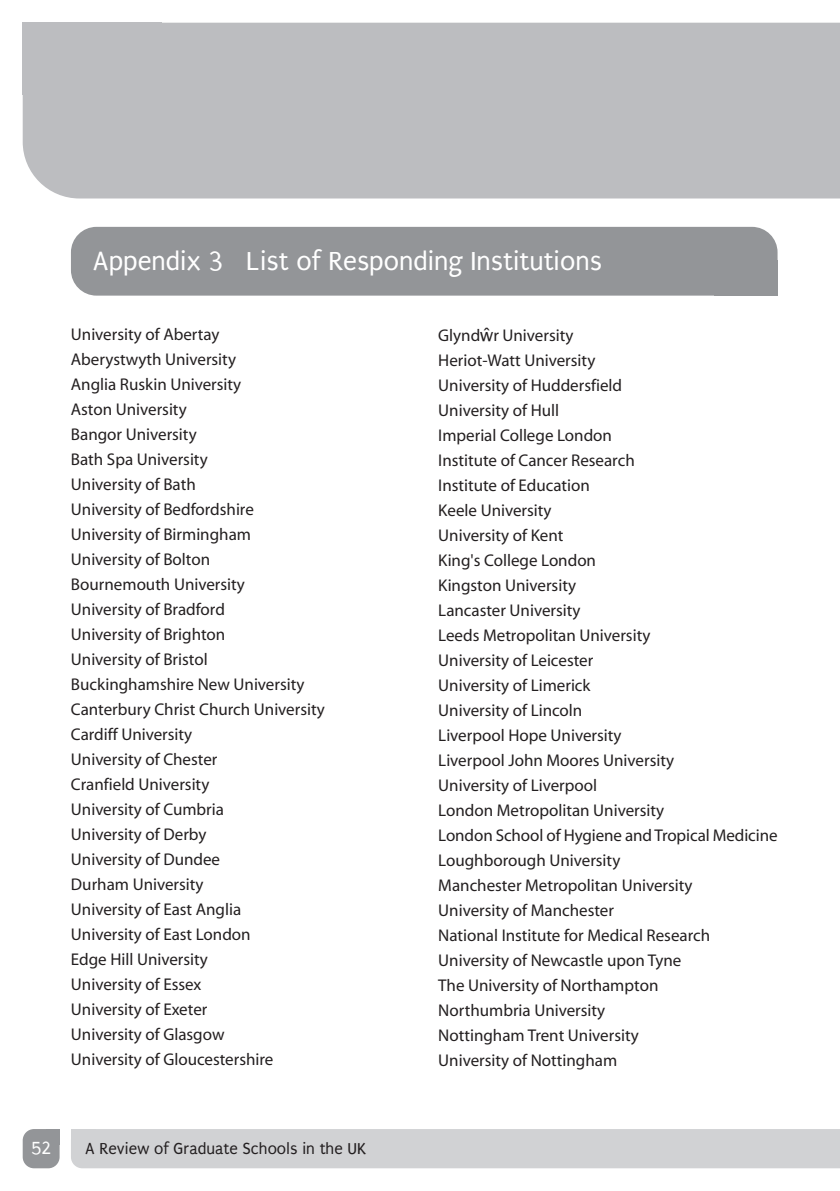
<style>
.page{position:relative;width:840px;height:1191px;background:#fff}
.page>*{position:absolute;margin:0;border:0;box-sizing:border-box;transform-origin:0 0}
.t1{font:28px "Puritan";color:#fff}
.t2{font:19px "Puritan";color:#fff}
.t3{font:17px/25px "Myriad";color:#231f20}
.t4{font:17px "Puritan";color:#231f20}
.s1{font-family:"Lucida Grande"}
</style>
<div class="page">
<div style="left:23px;top:23px;width:816px;height:175px;background:#bcbdc0"></div>
<div style="left:23px;top:1129px;width:37px;height:39px;background:#939598;border-radius:11px"></div>
<div style="left:71px;top:1129px;width:768px;height:39px;background:#d1d2d4"></div>
<div style="left:71px;top:1129px;width:24px;height:15px;background:#d1d2d4"></div>
<div style="left:46px;top:1129px;width:14px;height:15px;background:#939598"></div>
<div style="left:23px;top:23px;width:139px;height:72px;background:#bcbdc0"></div>
<div style="left:71px;top:227px;width:706px;height:69px;background:#939598;border-radius:26px"></div>
<div style="left:713px;top:260px;width:64px;height:36px;background:#939598"></div>
<h1 class="t1" style="left:93px;top:246px;width:510px">Appendix 3 List of Responding Institutions</h1>
<p class="t3" style="left:71px;top:323px;width:255px">University of Abertay<br>Aberystwyth University<br>Anglia Ruskin University<br>Aston University<br>Bangor University<br>Bath Spa University<br>University of Bath<br>University of Bedfordshire<br>University of Birmingham<br>University of Bolton<br>Bournemouth University<br>University of Bradford<br>University of Brighton<br>University of Bristol<br>Buckinghamshire New University<br>Canterbury Christ Church University<br>Cardiff University<br>University of Chester<br>Cranfield University<br>University of Cumbria<br>University of Derby<br>University of Dundee<br>Durham University<br>University of East Anglia<br>University of East London<br>Edge Hill University<br>University of Essex<br>University of Exeter<br>University of Glasgow<br>University of Gloucestershire</p>
<p class="t3" style="left:438px;top:324px;width:340px">Glynd<span class="s1">ŵ</span>r University<br>Heriot-Watt University<br>University of Huddersfield<br>University of Hull<br>Imperial College London<br>Institute of Cancer Research<br>Institute of Education<br>Keele University<br>University of Kent<br>King's College London<br>Kingston University<br>Lancaster University<br>Leeds Metropolitan University<br>University of Leicester<br>University of Limerick<br>University of Lincoln<br>Liverpool Hope University<br>Liverpool John Moores University<br>University of Liverpool<br>London Metropolitan University<br>London School of Hygiene andTropical Medicine<br>Loughborough University<br>Manchester Metropolitan University<br>University of Manchester<br>National Institute for Medical Research<br>University of Newcastle upon Tyne<br>The University of Northampton<br>Northumbria University<br>Nottingham Trent University<br>University of Nottingham</p>
<p class="t2" style="left:31px;top:1138px;width:22px">52</p>
<p class="t4" style="left:85px;top:1139px;width:282px">A Review of Graduate Schools in the UK</p>
</div>
